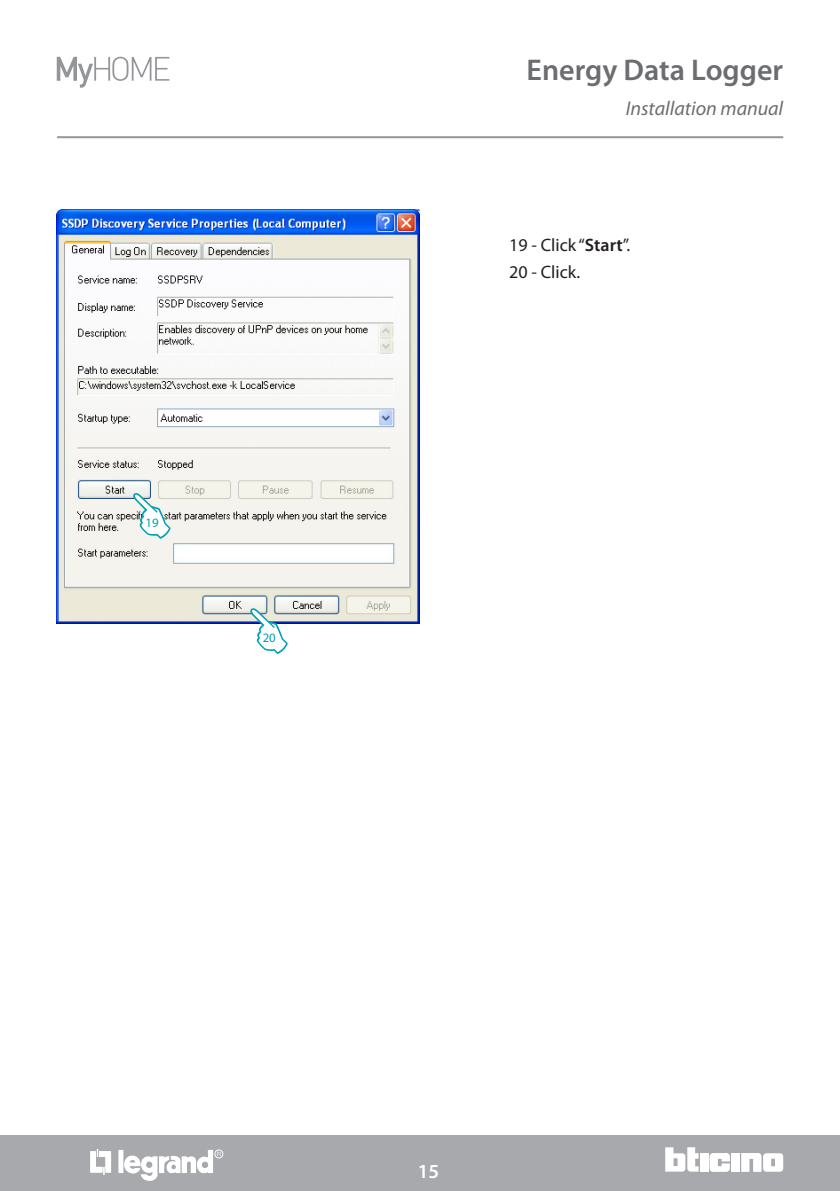
<style>
.page{position:relative;width:840px;height:1191px;background:#fff}
.page>*{position:absolute;margin:0;border:0;box-sizing:border-box;transform-origin:0 0}
.t1{font:600 30px "Myriad Pro";color:#6c6d70}
.t2{font:italic 20px "Myriad Pro";color:#6c6d70}
.t3{font:600 20px "Myriad Pro";color:#fff}
.t4{font:18px/26.6px "Myriad Pro";color:#231f20}
.t5{font:12.8px "Myriad Pro";color:#00a0b0}
.s1{font-weight:600}
</style>
<div class="page">
<div style="left:0;top:1135px;width:839px;height:56px;background:#a8a9ad"></div>
<div style="left:699px;top:1153px;width:8px;height:18px;background:#fff"></div>
<div style="left:731px;top:1153px;width:8px;height:18px;background:#fff"></div>
<svg style="left:741px;top:1153px;width:41px;height:18px"></svg>
<svg style="left:665px;top:1147px;width:33px;height:24px"></svg>
<svg style="left:709px;top:1153px;width:20px;height:18px"></svg>
<div style="left:118px;top:1149px;width:5px;height:24px;background:#fff"></div>
<svg style="left:90px;top:1149px;width:21px;height:25px"></svg>
<div style="left:214px;top:1149px;width:9px;height:9px;border:1px solid #fff;border-radius:50%"></div>
<svg style="left:123px;top:1149px;width:98px;height:32px"></svg>
<hr style="left:57px;top:136px;width:725px;height:2px;background:#939598">
<svg style="left:57px;top:57px;width:112px;height:31px"></svg>
<img style="left:57px;top:209px;width:362px;height:414px">
<svg style="left:134px;top:493px;width:36px;height:46px"></svg>
<svg style="left:251px;top:608px;width:36px;height:46px"></svg>
<p class="t5" style="left:145px;top:514px;width:15px">19</p>
<p class="t5" style="left:262px;top:629px;width:15px">20</p>
<h1 class="t1" style="left:526px;top:50px;width:258px">Energy Data Logger</h1>
<p class="t2" style="left:625px;top:96px;width:159px">Installation manual</p>
<p class="t4" style="left:509px;top:232px;width:122px">19 - Click “<span class="s1">Start</span>”.<br>20 - Click.</p>
<p class="t3" style="left:417px;top:1158px;width:23px">15</p>
</div>
